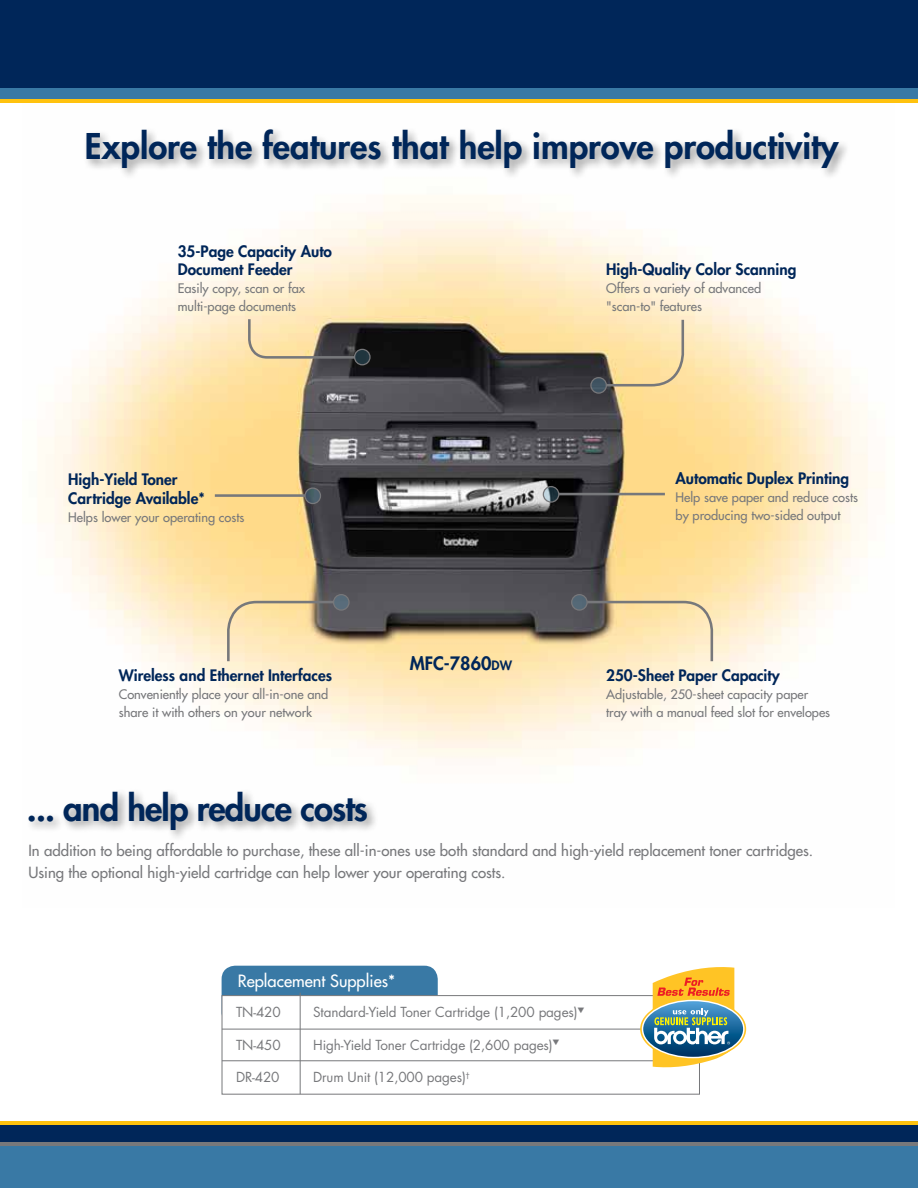
<style>
.page{position:relative;width:918px;height:1188px;background:#fff}
.page>*{position:absolute;margin:0;border:0;box-sizing:border-box;transform-origin:0 0}
.t1{font:800 34.5px "Futura";color:#002659}
.t2{font:800 34.5px "Futura";letter-spacing:-.025em;color:#002659}
.t3{font:800 18px "Futura";color:#002659}
.t4{font:16.5px "Futura";color:#fff}
.t5{font:800 15.45px/18.5px "Futura";color:#002659}
.t6{font:15px/22.5px "Futura";color:#77787b}
.t7{font:13.5px "Futura";letter-spacing:-.01em;color:#77787b}
.t8{font:12.9px/18px "Futura";color:#77787b}
.t9{font:12.75px/18px "Futura";color:#77787b}
.s1{font-size:12.6px}
</style>
<div class="page">
<img style="left:22px;top:102px;width:873px;height:663px">
<svg style="left:334px;top:595px;width:15px;height:15px"></svg>
<div style="left:333px;top:594px;width:17px;height:17px;border:1px solid #77787b;border-radius:50%"></div>
<svg style="left:226px;top:600px;width:110px;height:64px;background:#e6d1a5"></svg>
<svg style="left:305px;top:489px;width:15px;height:14px"></svg>
<div style="left:304px;top:487px;width:17px;height:17px;border:1px solid #77787b;border-radius:50%"></div>
<hr style="left:215px;top:494px;width:90px;height:3px;background:#77787b">
<svg style="left:544px;top:487px;width:14px;height:15px"></svg>
<div style="left:543px;top:486px;width:16px;height:17px;border:1px solid #77787b;border-radius:50%"></div>
<hr style="left:559px;top:493px;width:106px;height:2px;background:#77787b">
<svg style="left:572px;top:595px;width:15px;height:15px"></svg>
<div style="left:571px;top:594px;width:17px;height:17px;border:1px solid #77787b;border-radius:50%"></div>
<svg style="left:585px;top:600px;width:129px;height:64px;background:#e6d2a8"></svg>
<svg style="left:355px;top:350px;width:15px;height:14px"></svg>
<div style="left:354px;top:349px;width:17px;height:16px;border:1px solid #77787b;border-radius:50%"></div>
<svg style="left:247px;top:317px;width:110px;height:43px;background:#bcab89"></svg>
<svg style="left:591px;top:378px;width:15px;height:15px"></svg>
<div style="left:590px;top:377px;width:17px;height:17px;border:1px solid #77787b;border-radius:50%"></div>
<svg style="left:604px;top:317px;width:81px;height:71px;background:#f0d8a1"></svg>
<div style="left:0;top:93px;width:918px;height:9px;background:#ffc20e"></div>
<div style="left:0;top:81px;width:918px;height:18px;background:#3979a5"></div>
<div style="left:0;top:0;width:918px;height:88px;background:#002659"></div>
<div style="left:0;top:1122px;width:918px;height:9px;background:#ffc20e"></div>
<div style="left:0;top:1135px;width:918px;height:26px;background:#77787b"></div>
<div style="left:0;top:1146px;width:918px;height:42px;background:#3979a5"></div>
<div style="left:0;top:1125px;width:918px;height:17px;background:#002659"></div>
<div style="left:83px;top:125px;width:768px;height:55px;background:#000;opacity:.4"></div>
<div style="left:25px;top:788px;width:353px;height:53px;background:#000;opacity:.4"></div>
<div style="left:222px;top:966px;width:216px;height:60px;background:#3979a5;border-radius:13px"></div>
<div style="left:222px;top:995px;width:478px;height:100px;background:#fff;border:1px solid #77787b"></div>
<hr style="left:300px;top:993px;width:1px;height:101px;background:#77787b">
<hr style="left:222px;top:1060px;width:477px;height:1px;background:#77787b">
<hr style="left:222px;top:1029px;width:477px;height:1px;background:#77787b">
<svg style="left:643px;top:967px;width:101px;height:100px"></svg>
<h1 class="t1" style="left:85px;top:125px;width:755px">Explore the features that help improve productivity</h1>
<p class="t5" style="left:178px;top:242px;width:156px">35-Page Capacity Auto<br>Document Feeder</p>
<p class="t8" style="left:178px;top:279px;width:129px">Easily copy, scan or fax multi-page documents</p>
<p class="t5" style="left:68px;top:470px;width:138px">High-Yield Toner<br>Cartridge Available*</p>
<p class="t8" style="left:68px;top:508px;width:178px">Helps lower your operating costs</p>
<p class="t5" style="left:119px;top:666px;width:215px">Wireless and Ethernet Interfaces</p>
<p class="t8" style="left:119px;top:686px;width:211px">Conveniently place your all-in-one and share it with others on your network</p>
<h2 class="t3" style="left:410px;top:652px;width:104px">MFC-7860<span class="s1">dw</span></h2>
<p class="t5" style="left:606px;top:260px;width:192px">High-Quality Color Scanning</p>
<p class="t8" style="left:606px;top:280px;width:157px">Offers a variety of advanced "scan-to" features</p>
<p class="t5" style="left:676px;top:469px;width:175px">Automatic Duplex Printing</p>
<p class="t8" style="left:676px;top:488px;width:184px">Help save paper and reduce costs by producing two-sided output</p>
<p class="t5" style="left:606px;top:666px;width:175px">250-Sheet Paper Capacity</p>
<p class="t9" style="left:606px;top:686px;width:226px">Adjustable, 250-sheet capacity paper tray with a manual feed slot for envelopes</p>
<h1 class="t2" style="left:27px;top:786px;width:343px">... and help reduce costs</h1>
<p class="t6" style="left:28px;top:839px;width:786px">In addition to being affordable to purchase, these all-in-ones use both standard and high-yield replacement toner cartridges.<br>Using the optional high-yield cartridge can help lower your operating costs.</p>
<p class="t4" style="left:238px;top:971px;width:159px">Replacement Supplies*</p>
<p class="t7" style="left:236px;top:1004px;width:46px">TN-420</p>
<p class="t7" style="left:313px;top:1004px;width:273px">Standard-Yield Toner Cartridge (1,200 pages)▼</p>
<p class="t7" style="left:236px;top:1036px;width:46px">TN-450</p>
<p class="t7" style="left:313px;top:1036px;width:248px">High-Yield Toner Cartridge (2,600 pages)▼</p>
<p class="t7" style="left:236px;top:1068px;width:45px">DR-420</p>
<p class="t7" style="left:313px;top:1069px;width:158px">Drum Unit (12,000 pages)<sup>†</sup></p>
</div>
